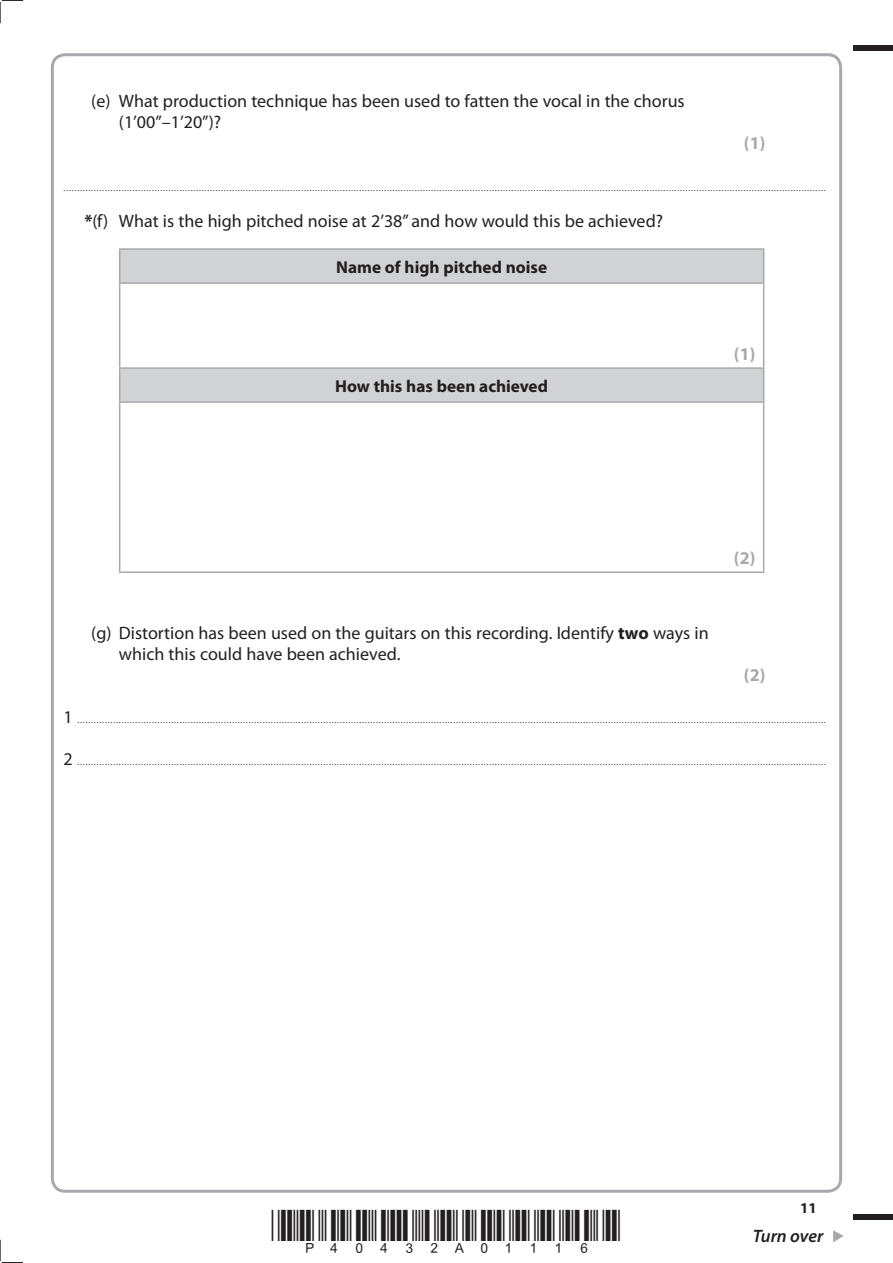
<style>
.page{position:relative;width:893px;height:1263px;background:#fff}
.page>*{position:absolute;margin:0;border:0;box-sizing:border-box;transform-origin:0 0}
.t1{font:39px "Bar Code 39 c HR";color:#231f20}
.t2{font:18px/21px "Myriad Pro";color:#231f20}
.t3{font:700 18px "Myriad Pro";color:#a8a9ad}
.t4{font:italic 600 18px "Myriad Pro";letter-spacing:-.005em;color:#231f20}
.t5{font:700 17.25px "Myriad Pro";color:#231f20}
.t6{font:700 15px "Myriad Pro";color:#231f20}
.t7{font:9px "Myriad Pro";color:#231f20}
.s1{font-weight:700}
.s2{font-size:18px}
</style>
<div class="page">
<div style="left:853px;top:45px;width:39px;height:5px;background:#231f20"></div>
<div style="left:853px;top:1214px;width:39px;height:6px;background:#231f20"></div>
<svg style="left:833px;top:1230px;width:10px;height:12px"></svg>
<svg style="left:0;top:0;width:23px;height:23px"></svg>
<svg style="left:0;top:1240px;width:23px;height:23px"></svg>
<svg style="left:120px;top:250px;width:643px;height:151px"></svg>
<hr style="left:119px;top:248px;width:645px;height:2px;background:#a8a9ad">
<hr style="left:119px;top:250px;width:1px;height:32px;background:#a8a9ad">
<hr style="left:119px;top:282px;width:645px;height:2px;background:#a8a9ad">
<hr style="left:119px;top:284px;width:1px;height:83px;background:#a8a9ad">
<hr style="left:119px;top:367px;width:645px;height:2px;background:#a8a9ad">
<hr style="left:119px;top:369px;width:1px;height:32px;background:#a8a9ad">
<hr style="left:119px;top:401px;width:645px;height:2px;background:#a8a9ad">
<hr style="left:119px;top:403px;width:1px;height:168px;background:#a8a9ad">
<hr style="left:119px;top:571px;width:645px;height:2px;background:#a8a9ad">
<hr style="left:763px;top:250px;width:1px;height:32px;background:#a8a9ad">
<hr style="left:763px;top:284px;width:1px;height:83px;background:#a8a9ad">
<hr style="left:763px;top:369px;width:1px;height:32px;background:#a8a9ad">
<hr style="left:763px;top:403px;width:1px;height:168px;background:#a8a9ad">
<h2 class="t2" style="left:119px;top:92px;width:567px;text-indent:-28px">(e) What production technique has been used to fatten the vocal in the chorus (1’00”–1’20”)?</h2>
<h2 class="t3" style="left:744px;top:136px;width:23px">(1)</h2>
<p class="t7" style="left:64px;top:185px;width:763px">....................................................................................................................................................................................................................................................................................</p>
<h2 class="t2" style="left:85px;top:212px;width:580px"><span class="s1">*</span>(f) What is the high pitched noise at 2’38” and how would this be achieved?</h2>
<h3 class="t5" style="left:336px;top:260px;width:212px">Name of high pitched noise</h3>
<h3 class="t5" style="left:335px;top:379px;width:214px">How this has been achieved</h3>
<h2 class="t3" style="left:734px;top:347px;width:23px">(1)</h2>
<h2 class="t2" style="left:119px;top:623px;width:591px;text-indent:-28px">(g) Distortion has been used on the guitars on this recording. Identify <span class="s1">two</span> ways in which this could have been achieved.</h2>
<h2 class="t3" style="left:734px;top:551px;width:23px">(2)</h2>
<h2 class="t3" style="left:744px;top:668px;width:23px">(2)</h2>
<p class="t7" style="left:64px;top:717px;width:763px"><span class="s2">1</span> ...............................................................................................................................................................................................................................................................................</p>
<p class="t7" style="left:64px;top:759px;width:763px"><span class="s2">2</span> ...............................................................................................................................................................................................................................................................................</p>
<h1 class="t1" style="left:322px;top:1205px;width:101px">✔ ✔✓</h1>
<h3 class="t6" style="left:800px;top:1202px;width:18px">11</h3>
<h2 class="t4" style="left:752px;top:1226px;width:72px">Turn over</h2>
</div>
